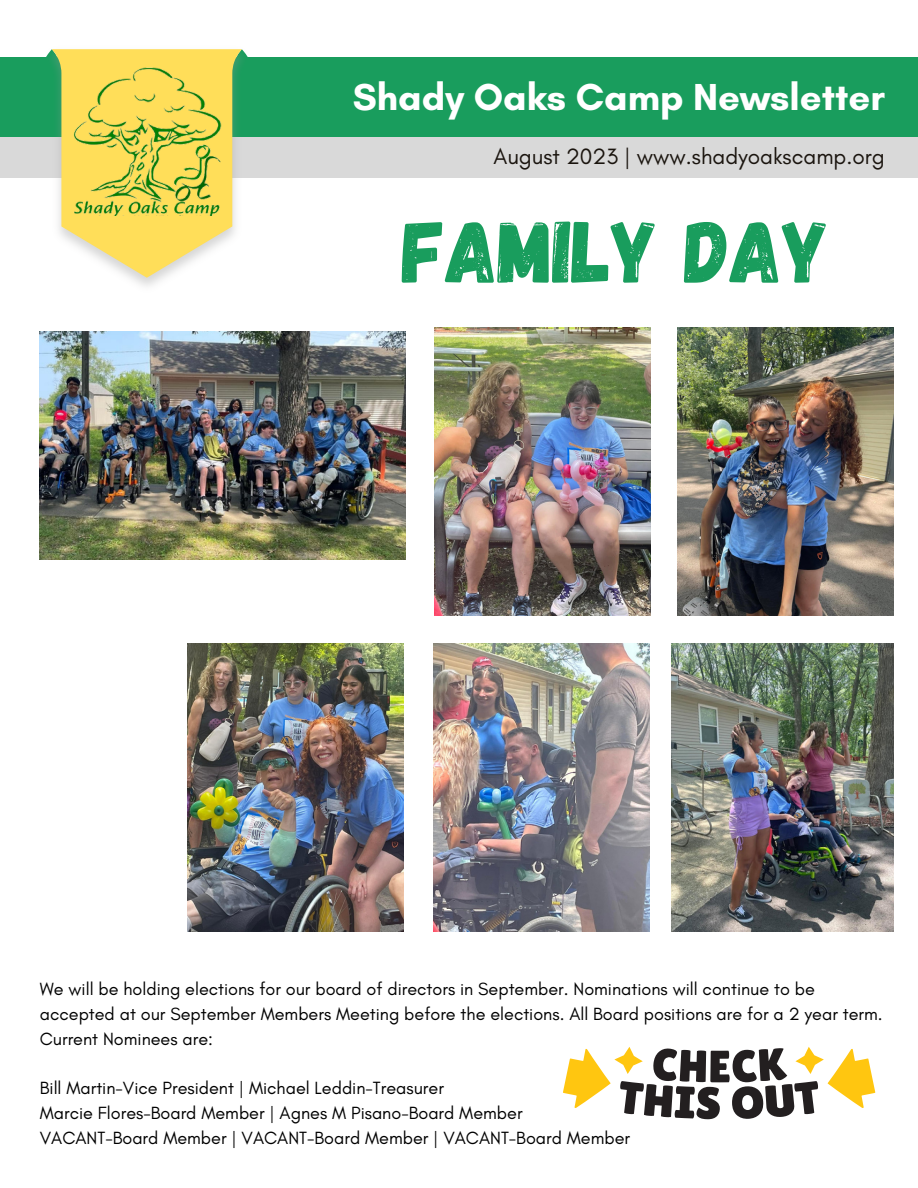
<style>
.page{position:relative;width:918px;height:1188px;background:#fff}
.page>*{position:absolute;margin:0;border:0;box-sizing:border-box;transform-origin:0 0}
.t1{font:87.3px "Gagalin";color:#199d5d}
.t2{font:700 38.25px "Glacial Indifference";color:#fff}
.t3{font:22.5px "Glacial Indifference";color:#1a140e}
.t4{font:18px/24.8px "Glacial Indifference";color:#000}
</style>
<div class="page">
<div style="left:0;top:57px;width:918px;height:80px;background:#199d5d"></div>
<div style="left:0;top:137px;width:918px;height:40px;background:#d9d9d9"></div>
<svg style="left:39px;top:49px;width:216px;height:229px"></svg>
<img style="left:73px;top:67px;width:148px;height:149px">
<svg style="left:563px;top:1047px;width:313px;height:73px"></svg>
<img style="left:40px;top:331px;width:365px;height:229px">
<img style="left:672px;top:643px;width:221px;height:288px">
<img style="left:678px;top:328px;width:216px;height:288px">
<img style="left:434px;top:643px;width:216px;height:288px">
<img style="left:188px;top:643px;width:216px;height:288px">
<img style="left:434px;top:328px;width:216px;height:288px">
<p class="t2" style="left:353px;top:73px;width:534px">Shady Oaks Camp Newsletter</p>
<p class="t3" style="left:494px;top:142px;width:393px">August 2023 | www.shadyoakscamp.org</p>
<p class="t1" style="left:403px;top:195px;width:429px">FAMILY DAY</p>
<p class="t4" style="left:40px;top:977px;width:844px">We will be holding elections for our board of directors in September. Nominations will continue to be accepted at our September Members Meeting before the elections. All Board positions are for a 2 year term.</p>
<p class="t4" style="left:40px;top:1026px;width:175px">Current Nominees are:</p>
<p class="t4" style="left:40px;top:1076px;width:406px">Bill Martin-Vice President | Michael Leddin-Treasurer</p>
<p class="t4" style="left:40px;top:1100px;width:484px">Marcie Flores-Board Member | Agnes M Pisano-Board Member</p>
<p class="t4" style="left:40px;top:1125px;width:592px">VACANT-Board Member | VACANT-Board Member | VACANT-Board Member</p>
</div>
